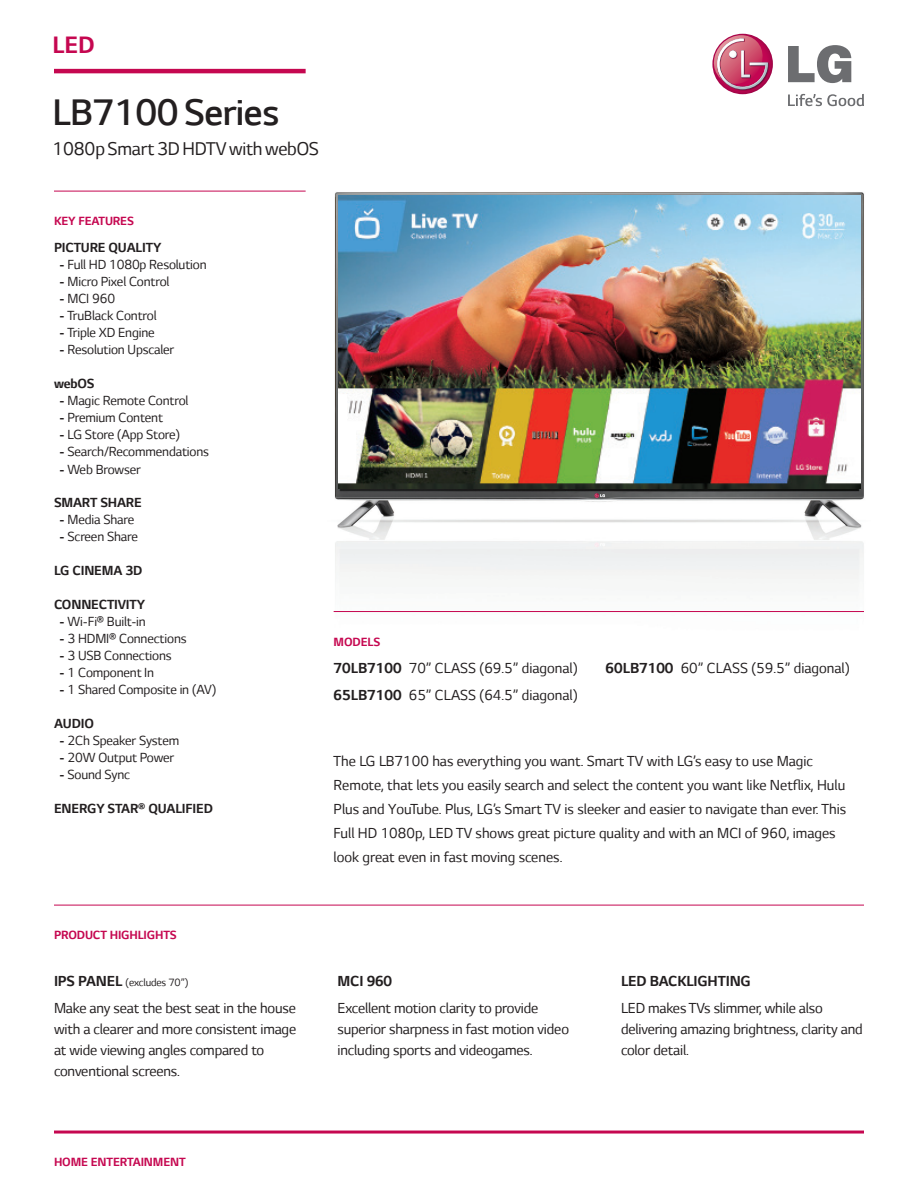
<style>
.page{position:relative;width:918px;height:1188px;background:#fff}
.page>*{position:absolute;margin:0;border:0;box-sizing:border-box;transform-origin:0 0}
.t1{font:300 42px "LG Smart";letter-spacing:-.01em;color:#231f20}
.t2{font:700 27px "LG Smart";color:#c50750}
.t3{font:21px "LG Smart";letter-spacing:-.01em;color:#231f20}
.t4{font:16.5px/21px "LG Smart";letter-spacing:-.01em;color:#231f20}
.t5{font:700 16.5px "LG Smart";letter-spacing:-.01em;color:#231f20}
.t6{font:15px "LG Smart";letter-spacing:-.01em;color:#231f20}
.t7{font:700 15px "LG Smart";letter-spacing:-.01em;color:#231f20}
.t8{font:700 13.5px "LG Smart";letter-spacing:-.01em;color:#c50750}
.t9{font:12px "LG Smart";letter-spacing:-.01em;color:#231f20}
.s1{font-weight:700}
</style>
<div class="page">
<img style="left:226px;top:190px;width:638px;height:423px">
<svg style="left:712px;top:34px;width:61px;height:60px"></svg>
<svg style="left:712px;top:35px;width:57px;height:56px"></svg>
<svg style="left:788px;top:45px;width:63px;height:38px"></svg>
<svg style="left:788px;top:94px;width:76px;height:12px"></svg>
<hr style="left:54px;top:69px;width:252px;height:4px;background:#c50750">
<hr style="left:54px;top:191px;width:252px;height:1px;background:#c50750">
<hr style="left:334px;top:611px;width:530px;height:1px;background:#c50750">
<hr style="left:54px;top:1131px;width:810px;height:3px;background:#c50750">
<img style="left:339px;top:195px;width:521px;height:294px">
<hr style="left:54px;top:905px;width:810px;height:1px;background:#c50750">
<h2 class="t2" style="left:52px;top:30px;width:44px">LED</h2>
<h1 class="t1" style="left:52px;top:90px;width:228px">LB7100 Series</h1>
<p class="t3" style="left:52px;top:138px;width:268px">1080p Smart 3D HDTV with webOS</p>
<p class="t8" style="left:54px;top:214px;width:81px">KEY FEATURES</p>
<p class="t7" style="left:54px;top:239px;width:29px">PICTURE</p>
<p class="t7" style="left:109px;top:239px;width:18px">QUALITY</p>
<p class="t6" style="left:59px;top:256px;width:149px"><span class="s1">-</span> Full HD 1080p Resolution</p>
<p class="t6" style="left:59px;top:273px;width:112px"><span class="s1">-</span> Micro Pixel Control</p>
<p class="t6" style="left:59px;top:290px;width:57px"><span class="s1">-</span> MCI 960</p>
<p class="t6" style="left:59px;top:307px;width:99px"><span class="s1">-</span> TruBlack Control</p>
<p class="t6" style="left:59px;top:324px;width:97px"><span class="s1">-</span> Triple XD Engine</p>
<p class="t6" style="left:59px;top:341px;width:116px"><span class="s1">-</span> Resolution Upscaler</p>
<p class="t7" style="left:54px;top:375px;width:42px">WEBOS</p>
<p class="t6" style="left:59px;top:392px;width:131px"><span class="s1">-</span> Magic Remote Control</p>
<p class="t6" style="left:59px;top:409px;width:105px"><span class="s1">-</span> Premium Content</p>
<p class="t6" style="left:59px;top:427px;width:122px"><span class="s1">-</span> LG Store (App Store)</p>
<p class="t6" style="left:59px;top:444px;width:151px"><span class="s1">-</span> Search/Recommendations</p>
<p class="t6" style="left:59px;top:461px;width:83px"><span class="s1">-</span> Web Browser</p>
<p class="t7" style="left:54px;top:495px;width:89px">SMART SHARE</p>
<p class="t6" style="left:59px;top:512px;width:76px"><span class="s1">-</span> Media Share</p>
<p class="t6" style="left:59px;top:529px;width:80px"><span class="s1">-</span> Screen Share</p>
<p class="t7" style="left:54px;top:562px;width:90px">LG CINEMA 3D</p>
<p class="t7" style="left:54px;top:596px;width:93px">CONNECTIVITY</p>
<p class="t6" style="left:59px;top:614px;width:88px"><span class="s1">-</span> Wi-Fi® Built-in</p>
<p class="t6" style="left:59px;top:630px;width:129px"><span class="s1">-</span> 3 HDMI® Connections</p>
<p class="t6" style="left:59px;top:647px;width:114px"><span class="s1">-</span> 3 USB Connections</p>
<p class="t6" style="left:59px;top:664px;width:96px"><span class="s1">-</span> 1 Component In</p>
<p class="t6" style="left:59px;top:681px;width:158px"><span class="s1">-</span> 1 Shared Composite in (AV)</p>
<p class="t7" style="left:54px;top:715px;width:42px">AUDIO</p>
<p class="t6" style="left:59px;top:732px;width:121px"><span class="s1">-</span> 2Ch Speaker System</p>
<p class="t6" style="left:59px;top:749px;width:116px"><span class="s1">-</span> 20W Output Power</p>
<p class="t6" style="left:59px;top:766px;width:72px"><span class="s1">-</span> Sound Sync</p>
<p class="t7" style="left:54px;top:800px;width:161px">ENERGY STAR® QUALIFIED</p>
<p class="t8" style="left:334px;top:634px;width:48px">MODELS</p>
<p class="t4" style="left:334px;top:655px;width:246px;line-height:27px"><span class="s1">70LB7100</span> 70” CLASS (69.5” diagonal)<br><span class="s1">65LB7100</span> 65” CLASS (64.5” diagonal)</p>
<p class="t4" style="left:606px;top:658px;width:246px"><span class="s1">60LB7100</span> 60” CLASS (59.5” diagonal)</p>
<p class="t4" style="left:334px;top:749px;width:514px;line-height:24px">The LG LB7100 has everything you want. Smart TV with LG’s easy to use Magic Remote, that lets you easily search and select the content you want like Netflix, Hulu Plus and YouTube. Plus, LG’s Smart TV is sleeker and easier to navigate than ever. This Full HD 1080p, LED TV shows great picture quality and with an MCI of 960, images look great even in fast moving scenes.</p>
<p class="t8" style="left:54px;top:928px;width:124px">PRODUCT HIGHLIGHTS</p>
<p class="t5" style="left:54px;top:972px;width:52px">IPS PANEL</p>
<p class="t9" style="left:126px;top:976px;width:64px">(excludes 70”)</p>
<p class="t4" style="left:54px;top:998px;width:244px">Make any seat the best seat in the house with a clearer and more consistent image at wide viewing angles compared to conventional screens.</p>
<p class="t5" style="left:338px;top:972px;width:56px">MCI 960</p>
<p class="t4" style="left:338px;top:998px;width:233px">Excellent motion clarity to provide superior sharpness in fast motion video including sports and videogames.</p>
<p class="t5" style="left:621px;top:972px;width:66px">LED BACKLIGHTING</p>
<p class="t4" style="left:621px;top:998px;width:243px">LED makes TVs slimmer, while also delivering amazing brightness, clarity and color detail.</p>
<p class="t8" style="left:54px;top:1155px;width:133px">HOME ENTERTAINMENT</p>
</div>
